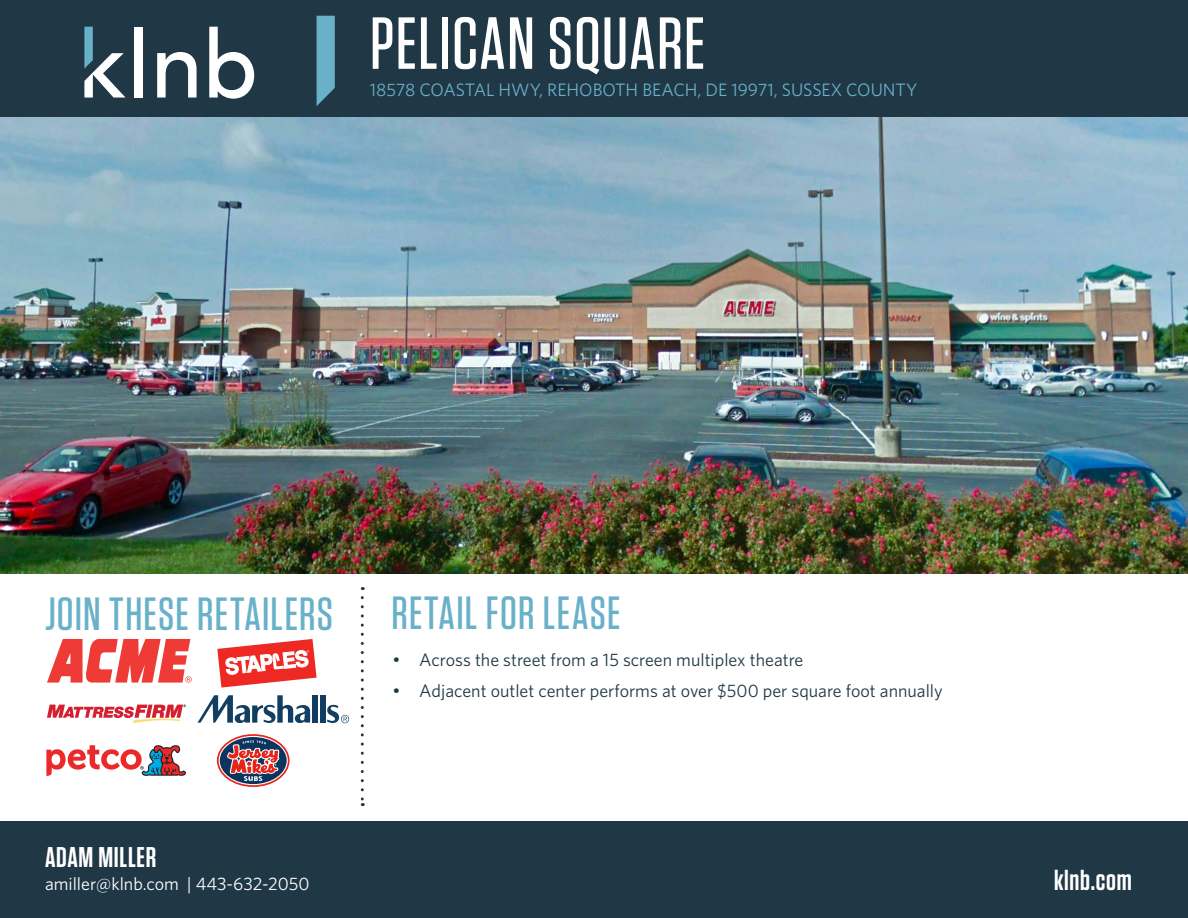
<style>
.page{position:relative;width:1188px;height:918px;background:#fff}
.page>*{position:absolute;margin:0;border:0;box-sizing:border-box;transform-origin:0 0}
.t1{font:500 73.5px "Tungsten";letter-spacing:.015em;color:#fff}
.t2{font:500 46.5px "Tungsten";letter-spacing:.025em;color:#69b1c9}
.t3{font:600 28.5px "Tungsten";letter-spacing:.025em;color:#fff}
.t4{font:18px "Whitney";color:#203746}
.t5{font:18px "Whitney";color:#69b1c9}
.t6{font:18px "Whitney";color:#fff}
.s1{font-family:"Gotham"}
</style>
<div class="page">
<div style="left:0;top:822px;width:1188px;height:96px;background:#203746"></div>
<div style="left:0;top:0;width:1188px;height:120px;background:#203746"></div>
<svg style="left:317px;top:16px;width:18px;height:90px;background:#60a3ba"></svg>
<svg style="left:84px;top:27px;width:41px;height:71px"></svg>
<div style="left:135px;top:27px;width:8px;height:71px;background:#fff"></div>
<svg style="left:157px;top:52px;width:40px;height:46px"></svg>
<svg style="left:209px;top:27px;width:45px;height:72px"></svg>
<img style="left:0;top:118px;width:1188px;height:455px">
<svg style="left:361px;top:598px;width:3px;height:208px"></svg>
<svg style="left:47px;top:639px;width:145px;height:44px"></svg>
<svg style="left:217px;top:639px;width:100px;height:49px"></svg>
<svg style="left:47px;top:705px;width:139px;height:18px"></svg>
<div style="left:320px;top:695px;width:5px;height:28px;background:#103d61"></div>
<div style="left:312px;top:695px;width:6px;height:28px;background:#103d61"></div>
<svg style="left:198px;top:695px;width:112px;height:28px"></svg>
<svg style="left:327px;top:704px;width:22px;height:19px"></svg>
<svg style="left:46px;top:745px;width:140px;height:31px"></svg>
<svg style="left:217px;top:734px;width:73px;height:53px"></svg>
<svg style="left:219px;top:736px;width:69px;height:49px"></svg>
<div style="left:220px;top:737px;width:67px;height:47px;background:#0a355e;border-radius:50%"></div>
<svg style="left:227px;top:740px;width:52px;height:41px"></svg>
<h1 class="t1" style="left:370px;top:5px;width:337px">PELICAN SQUARE</h1>
<p class="t5" style="left:370px;top:77px;width:549px">18578 COASTAL HWY, REHOBOTH BEACH, DE 19971, SUSSEX COUNTY</p>
<p class="t2" style="left:45px;top:589px;width:290px">JOIN THESE RETAILERS</p>
<p class="t2" style="left:392px;top:589px;width:230px">RETAIL FOR LEASE</p>
<h3 class="t3" style="left:45px;top:842px;width:113px">ADAM MILLER</h3>
<p class="t6" style="left:45px;top:872px;width:266px">amiller@klnb.com | 443-632-2050</p>
<p class="t4" style="left:392px;top:647px;width:413px"><span class="s1">•</span> Across the street from a 15 screen multiplex theatre</p>
<p class="t4" style="left:392px;top:679px;width:552px"><span class="s1">•</span> Adjacent outlet center performs at over $500 per square foot annually</p>
<h3 class="t3" style="left:1054px;top:865px;width:79px">klnb.com</h3>
</div>
